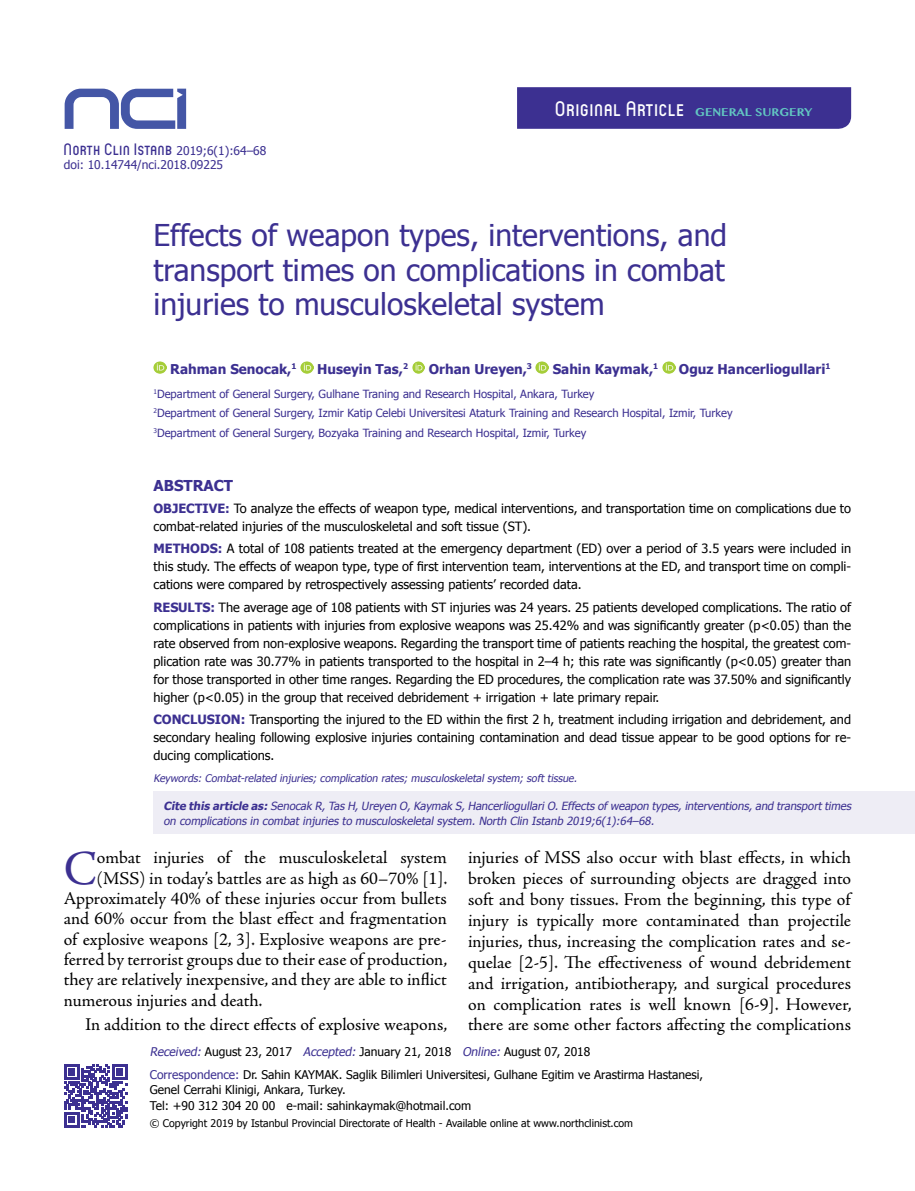
<style>
.page{position:relative;width:915px;height:1191px;background:#fff}
.page>*{position:absolute;margin:0;border:0;box-sizing:border-box;transform-origin:0 0}
.t1{font:48.9px "Adobe Jenson Pro";color:#3c3091}
.t2{font:30px/34.5px "Tahoma";color:#3c3091;text-align:justify}
.t3{font:500 21px "Circula";letter-spacing:.055em;color:#fff}
.t4{font:18px/20.9px "Adobe Jenson Pro";letter-spacing:-.005em;color:#000;text-align:justify}
.t5{font:500 16.5px "Circula";letter-spacing:.055em;color:#3c3091}
.t6{font:700 15px "Tahoma";color:#3c3091}
.t7{font:700 13.5px "Tahoma";color:#3c3091}
.t8{font:12.75px/18px "Tahoma";color:#000;text-align:justify}
.t9{font:12px/23px "Tahoma";color:#000}
.t10{font:12px "Tahoma";color:#3c3091}
.t11{font:11.25px/19.5px "Tahoma";color:#3c3091}
.t12{font:italic 11.25px/15px "Tahoma";color:#3c3091}
.t13{font:10.5px "Tahoma";color:#000}
.t14{font:italic 10.5px "Tahoma";color:#3c3091}
.s1{font-family:"Tahoma";font-weight:400;font-size:12px}
.s2{font-family:"Tamil MN";font-weight:700;font-size:11.25px;color:#62c6c1}
.s3{font-weight:700;color:#3c3091}
.s4{font-weight:700}
.s5{font-style:italic;color:#3c3091}
.s6{color:#3c3091}
</style>
<div class="page">
<svg style="left:153px;top:361px;width:13px;height:13px"></svg>
<svg style="left:300px;top:361px;width:13px;height:13px"></svg>
<svg style="left:412px;top:361px;width:12px;height:13px"></svg>
<svg style="left:535px;top:361px;width:13px;height:13px"></svg>
<svg style="left:662px;top:361px;width:12px;height:13px"></svg>
<svg style="left:65px;top:89px;width:121px;height:40px"></svg>
<div style="left:517px;top:87px;width:333px;height:42px;background:#3c3091"></div>
<svg style="left:64px;top:1064px;width:63px;height:63px"></svg>
<div style="left:153px;top:791px;width:761px;height:43px;background:#eeedf5"></div>
<p class="t5" style="left:64px;top:139px;width:204px">North Clin Istanb <span class="s1">2019;6(1):64–68</span></p>
<p class="t10" style="left:64px;top:157px;width:161px">doi: 10.14744/nci.2018.09225</p>
<h3 class="t3" style="left:555px;top:96px;width:259px">Orıgınal Article <span class="s2">GENERAL SURGERY</span></h3>
<h2 class="t2" style="left:153px;top:217px;width:575px">Effects of weapon types, interventions, and transport times on complications in combat injuries to musculoskeletal system</h2>
<p class="t7" style="left:170px;top:359px;width:128px">Rahman Senocak,<sup>1</sup></p>
<p class="t7" style="left:317px;top:359px;width:92px">Huseyin Tas,<sup>2</sup></p>
<p class="t7" style="left:428px;top:359px;width:105px">Orhan Ureyen,<sup>3</sup></p>
<p class="t7" style="left:552px;top:359px;width:107px">Sahin Kaymak,<sup>1</sup></p>
<p class="t7" style="left:678px;top:359px;width:153px">Oguz Hancerliogullari<sup>1</sup></p>
<p class="t11" style="left:153px;top:383px;width:580px"><sup>1</sup>Department of General Surgery, Gulhane Traning and Research Hospital, Ankara, Turkey<br><sup>2</sup>Department of General Surgery, Izmir Katip Celebi Universitesi Ataturk Training and Research Hospital, Izmir, Turkey<br><sup>3</sup>Department of General Surgery, Bozyaka Training and Research Hospital, Izmir, Turkey</p>
<p class="t6" style="left:153px;top:475px;width:81px">ABSTRACT</p>
<p class="t8" style="left:153px;top:499px;width:699px"><span class="s3">OBJECTIVE:</span> To analyze the effects of weapon type, medical interventions, and transportation time on complications due to combat-related injuries of the musculoskeletal and soft tissue (ST).</p>
<p class="t8" style="left:153px;top:539px;width:699px"><span class="s3">METHODS:</span> A total of 108 patients treated at the emergency department (ED) over a period of 3.5 years were included in this study. The effects of weapon type, type of first intervention team, interventions at the ED, and transport time on compli&shy;cations were compared by retrospectively assessing patients’ recorded data.</p>
<p class="t8" style="left:153px;top:597px;width:699px"><span class="s3">RESULTS:</span> The average age of 108 patients with ST injuries was 24 years. 25 patients developed complications. The ratio of complications in patients with injuries from explosive weapons was 25.42% and was significantly greater (p&lt;0.05) than the rate observed from non-explosive weapons. Regarding the transport time of patients reaching the hospital, the greatest com&shy;plication rate was 30.77% in patients transported to the hospital in 2–4 h; this rate was significantly (p&lt;0.05) greater than for those transported in other time ranges. Regarding the ED procedures, the complication rate was 37.50% and significantly higher (p&lt;0.05) in the group that received debridement + irrigation + late primary repair.</p>
<p class="t8" style="left:153px;top:709px;width:699px"><span class="s3">CONCLUSION:</span> Transporting the injured to the ED within the first 2 h, treatment including irrigation and debridement, and secondary healing following explosive injuries containing contamination and dead tissue appear to be good options for re&shy;ducing complications.</p>
<p class="t14" style="left:153px;top:771px;width:427px">Keywords: Combat-related inj uries; complication rates; musculoskeletal system; soft tissue.</p>
<p class="t12" style="left:163px;top:797px;width:691px"><span class="s4">Cite this article as:</span>Senocak R,Tas H,Ureyen O,Kaymak S,HancerliogullariO.Effects ofweapon types,interventions,and transporttimes on complications in combat injuries to musculoskeletal system. North Clin Istanb 2019;6(1):64–68.</p>
<h1 class="t1" style="left:64px;top:840px;width:35px">C</h1>
<h3 class="t4" style="left:97px;top:847px;width:351px">ombat injuries of the musculoskeletal system</h3>
<h3 class="t4" style="left:97px;top:868px;width:352px">(MSS) in today’s battles are as high as 60–70% [1].</h3>
<h3 class="t4" style="left:64px;top:888px;width:384px">Approximately 40% of these injuries occur from bullets</h3>
<h3 class="t4" style="left:64px;top:908px;width:384px">and 60% occur from the blast effect and fragmentation</h3>
<h3 class="t4" style="left:64px;top:929px;width:384px">of explosive weapons [2, 3]. Explosive weapons are pre-</h3>
<h3 class="t4" style="left:64px;top:949px;width:385px">ferred by terrorist groups due to their ease of production,</h3>
<h3 class="t4" style="left:64px;top:969px;width:384px">they are relatively inexpensive, and they are able to inflict</h3>
<h3 class="t4" style="left:64px;top:990px;width:200px">numerous injuries and death.</h3>
<h3 class="t4" style="left:85px;top:1014px;width:363px">In addition to the direct effects of explosive weapons,</h3>
<p class="t4" style="left:468px;top:847px;width:385px">injuries of MSS also occur with blast effects, in which broken pieces of surrounding objects are dragged into soft and bony tissues. From the beginning, this type of injury is typically more contaminated than projectile injuries, thus, increasing the complication rates and se&shy;quelae [2-5]. The effectiveness of wound debridement and irrigation, antibiotherapy, and surgical procedures on complication rates is well known [6-9]. However, there are some other factors affecting the complications</p>
<p class="t9" style="left:150px;top:1040px;width:554px"><span class="s5">Received:</span> August 23, 2017 <span class="s5">Accepted:</span>January 21, 2018 <span class="s5">Online:</span> August 07, 2018<br><span class="s6">Correspondence:</span> Dr. Sahin KAYMAK. Saglik Bilimleri Universitesi, Gulhane Egitim ve Arastirma Hastanesi,</p>
<p class="t9" style="left:150px;top:1080px;width:323px;line-height:16.5px">Genel Cerrahi Klinigi, Ankara, Turkey.<br>Tel: +90 312 304 20 00 e-mail: sahinkaymak@hotmail.com</p>
<p class="t13" style="left:150px;top:1116px;width:484px">© Copyright 2019 by Istanbul Provincial Directorate of Health - Available online at www.northclinist.com</p>
</div>
